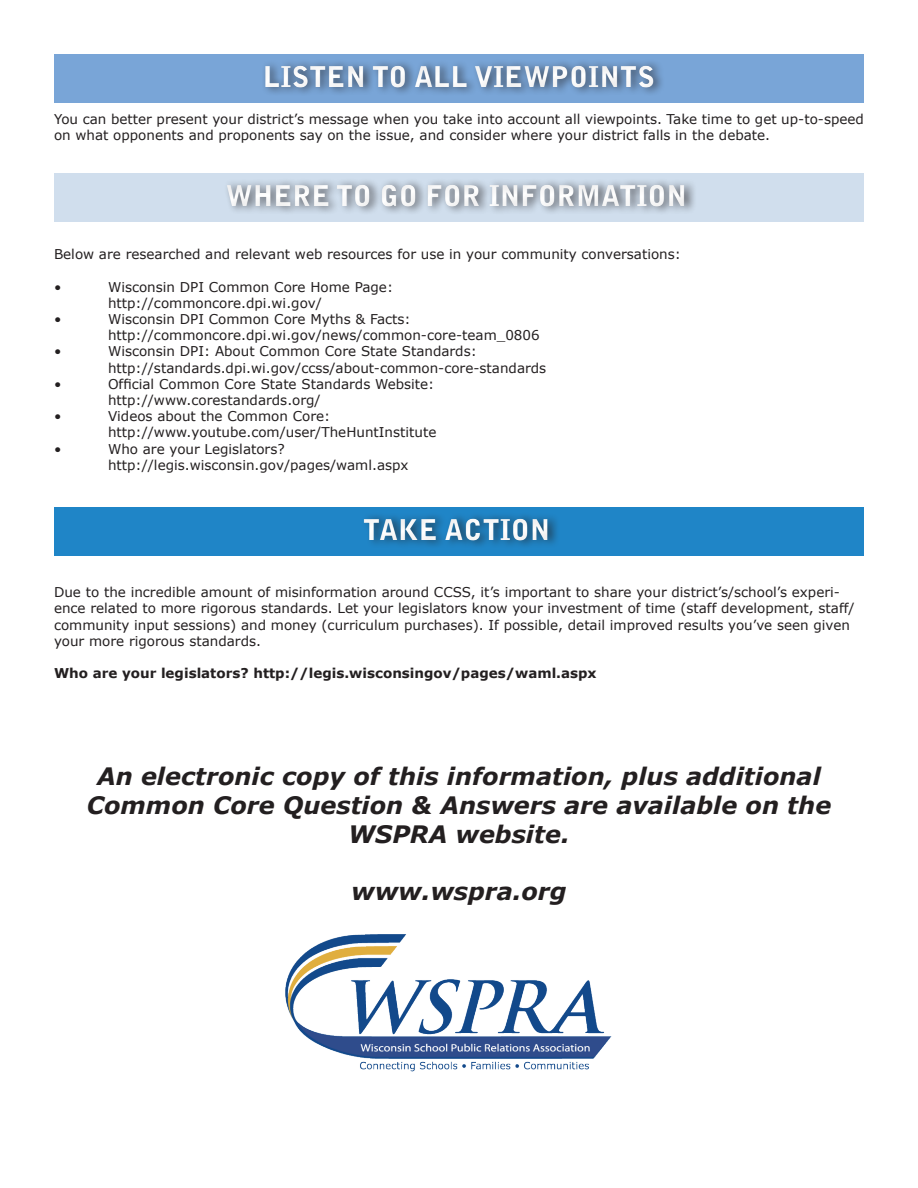
<style>
.page{position:relative;width:918px;height:1188px;background:#fff}
.page>*{position:absolute;margin:0;border:0;box-sizing:border-box;transform-origin:0 0}
.t1{font:900 28.5px "Bell Gothic Std";color:#fff}
.t2{font:italic 700 24px/28.8px "Verdana";color:#231f20;text-align:center}
.t3{font:13.5px/16.2px "Verdana";color:#231f20}
.t4{font:700 13.5px "Verdana";color:#231f20}
</style>
<div class="page">
<div style="left:54px;top:54px;width:810px;height:49px;background:#79a5d7"></div>
<div style="left:54px;top:508px;width:810px;height:48px;background:#1f85c7"></div>
<div style="left:351px;top:512px;width:211px;height:36px;background:#231f20;opacity:.13"></div>
<div style="left:54px;top:174px;width:810px;height:48px;background:#d0deed"></div>
<div style="left:214px;top:178px;width:484px;height:36px;background:#231f20;opacity:.13"></div>
<div style="left:258px;top:59px;width:409px;height:36px;background:#231f20;opacity:.13"></div>
<img style="left:286px;top:934px;width:326px;height:138px">
<h1 class="t1" style="left:263px;top:60px;width:393px">LISTEN TO ALL VIEWPOINTS</h1>
<p class="t3" style="left:54px;top:111px;width:812px">You can better present your district’s message when you take into account all viewpoints. Take time to get up-to-speed on what opponents and proponents say on the issue, and consider where your district falls in the debate.</p>
<h1 class="t1" style="left:226px;top:179px;width:463px">WHERE TO GO FOR INFORMATION</h1>
<p class="t3" style="left:54px;top:246px;width:628px">Below are researched and relevant web resources for use in your community conversations:</p>
<p class="t3" style="left:54px;top:278px;width:9px">•</p>
<p class="t3" style="left:108px;top:278px;width:287px">Wisconsin DPI Common Core Home Page:</p>
<p class="t3" style="left:108px;top:295px;width:215px">http://commoncore.dpi.wi.gov/</p>
<p class="t3" style="left:54px;top:311px;width:9px">•</p>
<p class="t3" style="left:108px;top:311px;width:304px">Wisconsin DPI Common Core Myths &amp; Facts:</p>
<p class="t3" style="left:108px;top:327px;width:433px">http://commoncore.dpi.wi.gov/news/common-core-team_0806</p>
<p class="t3" style="left:54px;top:343px;width:9px">•</p>
<p class="t3" style="left:108px;top:343px;width:370px">Wisconsin DPI: About Common Core State Standards:</p>
<p class="t3" style="left:108px;top:359px;width:440px">http://standards.dpi.wi.gov/ccss/about-common-core-standards</p>
<p class="t3" style="left:54px;top:376px;width:9px">•</p>
<p class="t3" style="left:108px;top:376px;width:328px">Official Common Core State Standards Website:</p>
<p class="t3" style="left:108px;top:392px;width:214px">http://www.corestandards.org/</p>
<p class="t3" style="left:54px;top:408px;width:9px">•</p>
<p class="t3" style="left:108px;top:408px;width:224px">Videos about the Common Core:</p>
<p class="t3" style="left:108px;top:424px;width:330px">http://www.youtube.com/user/TheHuntInstitute</p>
<p class="t3" style="left:54px;top:440px;width:9px">•</p>
<p class="t3" style="left:108px;top:440px;width:178px">Who are your Legislators?</p>
<p class="t3" style="left:108px;top:457px;width:302px">http://legis.wisconsin.gov/pages/waml.aspx</p>
<h1 class="t1" style="left:363px;top:513px;width:189px">TAKE ACTION</h1>
<p class="t3" style="left:54px;top:584px;width:802px">Due to the incredible amount of misinformation around CCSS, it’s important to share your district’s/school’s experi&shy;ence related to more rigorous standards. Let your legislators know your investment of time (staff development, staff/ community input sessions) and money (curriculum purchases). If possible, detail improved results you’ve seen given your more rigorous standards.</p>
<p class="t4" style="left:54px;top:664px;width:544px">Who are your legislators? http://legis.wisconsingov/pages/waml.aspx</p>
<p class="t2" style="left:87px;top:762px;width:746px">An electronic copy of this information, plus additional<br>Common Core Question &amp; Answers are available on the<br>WSPRA website.</p>
<p class="t2" style="left:351px;top:877px;width:217px">www.wspra.org</p>
</div>
